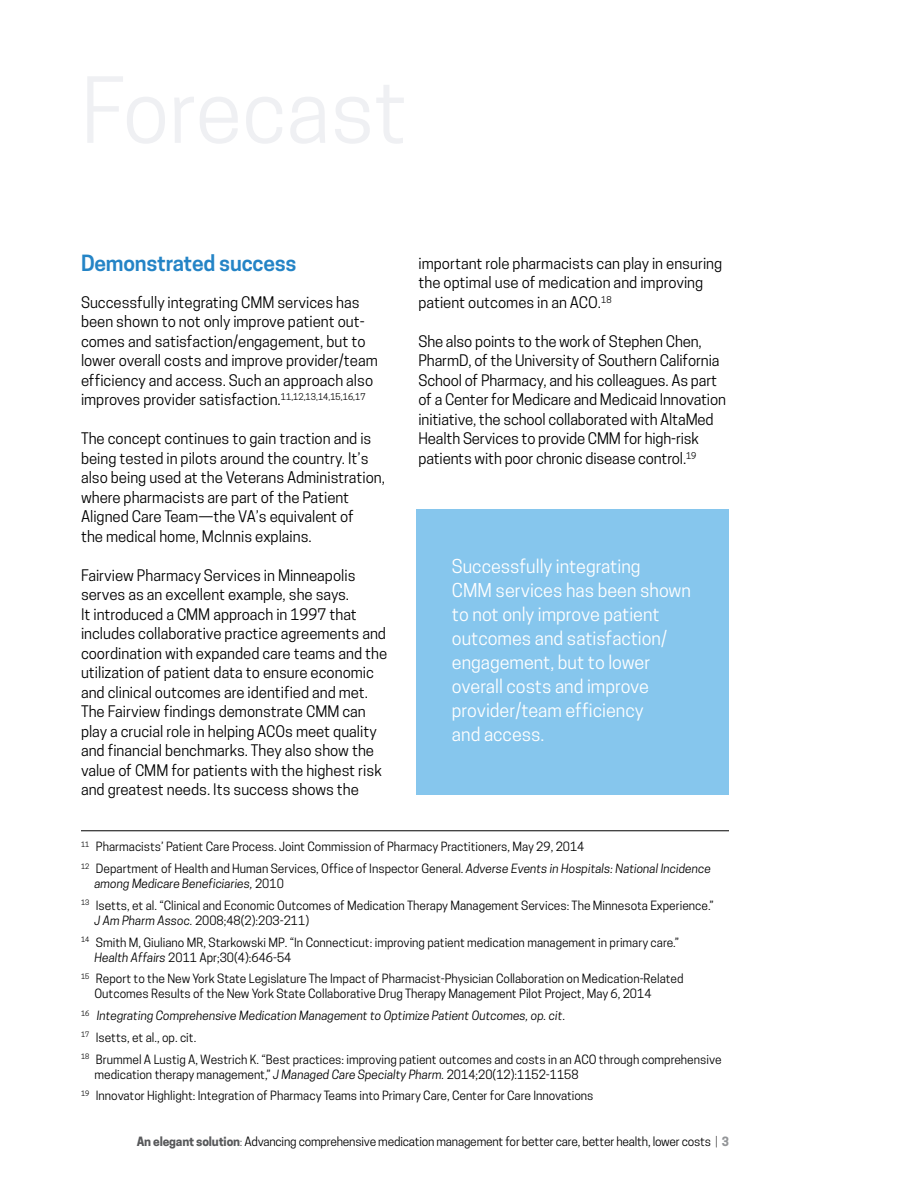
<style>
.page{position:relative;width:918px;height:1188px;background:#fff}
.page>*{position:absolute;margin:0;border:0;box-sizing:border-box;transform-origin:0 0}
.subhead{font:600 21px "Cooper Hewitt";letter-spacing:-.01em;color:#2484c6}
.pullquote{font:18px/24px "Cooper Hewitt";color:#fff}
.body{font:15px/19.5px "Cooper Hewitt";color:#000}
.body-2{font:12px/15px "Cooper Hewitt";color:#000}
.t1{font:italic 12px/15px "Cooper Hewitt";color:#000}
.s1{font-style:normal}
.s2{font-style:italic}
.s3{font-weight:700;color:#58595b}
.s4{color:#58595b}
.s5{font-weight:300}
.s6{font-weight:700;color:#939598}
</style>
<div class="page">
<hr style="left:81px;top:830px;width:648px;height:1px;background:#000">
<div style="left:417px;top:510px;width:312px;height:285px;background:#86c6ed"></div>
<p class="subhead" style="left:81px;top:250px;width:217px">Demonstrated success</p>
<p class="body" style="left:81px;top:292px;width:298px">Successfully integrating CMM services has been shown to not only improve patient out&shy;comes and satisfaction/engagement, but to lower overall costs and improve provider/team efficiency and access. Such an approach also improves provider satisfaction.<sup>11,12,13,14,15,16,17</sup></p>
<p class="body" style="left:81px;top:429px;width:306px">The concept continues to gain traction and is being tested in pilots around the country. It’s also being used at the Veterans Administration, where pharmacists are part of the Patient Aligned Care Team—the VA’s equivalent of<br>the medical home, McInnis explains.</p>
<p class="body" style="left:81px;top:565px;width:308px">Fairview Pharmacy Services in Minneapolis serves as an excellent example, she says.<br>It introduced a CMM approach in 1997 that includes collaborative practice agreements and coordination with expanded care teams and the utilization of patient data to ensure economic and clinical outcomes are identified and met.<br>The Fairview findings demonstrate CMM can play a crucial role in helping ACOs meet quality and financial benchmarks. They also show the value of CMM for patients with the highest risk and greatest needs. Its success shows the</p>
<p class="body" style="left:418px;top:253px;width:305px">important role pharmacists can play in ensuring the optimal use of medication and improving patient outcomes in an ACO.<sup>18</sup></p>
<p class="body" style="left:418px;top:331px;width:309px">She also points to the work of Stephen Chen, PharmD, of the University of Southern California School of Pharmacy, and his colleagues. As part of a Center for Medicare and Medicaid Innovation initiative, the school collaborated with AltaMed Health Services to provide CMM for high-risk patients with poor chronic disease control.<sup>19</sup></p>
<p class="pullquote" style="left:452px;top:554px;width:241px">Successfully integrating<br>CMM services has been shown to not only improve patient outcomes and satisfaction/ engagement, but to lower overall costs and improve provider/team efficiency<br>and access.</p>
<p class="body-2" style="left:81px;top:839px;width:505px"><sup>11</sup> Pharmacists’ Patient Care Process. Joint Commission of Pharmacy Practitioners, May 29, 2014</p>
<p class="t1" style="left:94px;top:861px;width:618px;text-indent:-14px"><sup>12</sup> <span class="s1">Department of Health and Human Services, Office of Inspector General.</span> Adverse Events in Hospitals: National Incidence among Medicare Beneficiaries, <span class="s1">2010</span></p>
<p class="body-2" style="left:94px;top:898px;width:621px;text-indent:-14px"><sup>13</sup> Isetts, et al. “Clinical and Economic Outcomes of Medication Therapy Management Services: The Minnesota Experience.”<br><span class="s2">J Am Pharm Assoc.</span> 2008;48(2):203-211)</p>
<p class="body-2" style="left:94px;top:935px;width:586px;text-indent:-14px"><sup>14</sup> Smith M, Giuliano MR, Starkowski MP. “In Connecticut: improving patient medication management in primary care.”<br><span class="s2">Health Affairs</span> 2011 Apr;30(4):646-54</p>
<p class="body-2" style="left:94px;top:971px;width:591px;text-indent:-14px"><sup>15</sup> Report to the New York State Legislature The Impact of Pharmacist-Physician Collaboration on Medication-Related<br>Outcomes Results of the New York State Collaborative Drug Therapy Management Pilot Project, May 6, 2014</p>
<p class="t1" style="left:81px;top:1008px;width:486px"><sup>16</sup> Integrating Comprehensive Medication Management to Optimize Patient Outcomes, op. cit<span class="s1">.</span></p>
<p class="body-2" style="left:81px;top:1030px;width:117px"><sup>17</sup> Isetts, et al., op. cit.</p>
<p class="body-2" style="left:94px;top:1052px;width:629px;text-indent:-14px"><sup>18</sup> Brummel A Lustig A, Westrich K. “Best practices: improving patient outcomes and costs in an ACO through comprehensive medication therapy management,” <span class="s2">J Managed Care Specialty Pharm.</span> 2014;20(12):1152-1158</p>
<p class="body-2" style="left:81px;top:1088px;width:514px"><sup>19</sup> Innovator Highlight: Integration of Pharmacy Teams into Primary Care, Center for Care Innovations</p>
<p class="body-2" style="left:137px;top:1134px;width:594px"><span class="s3">An elegant solution</span><span class="s4">:</span> Advancing comprehensive medication management for better care, better health, lower costs <span class="s5">|</span> <span class="s6">3</span></p>
</div>
